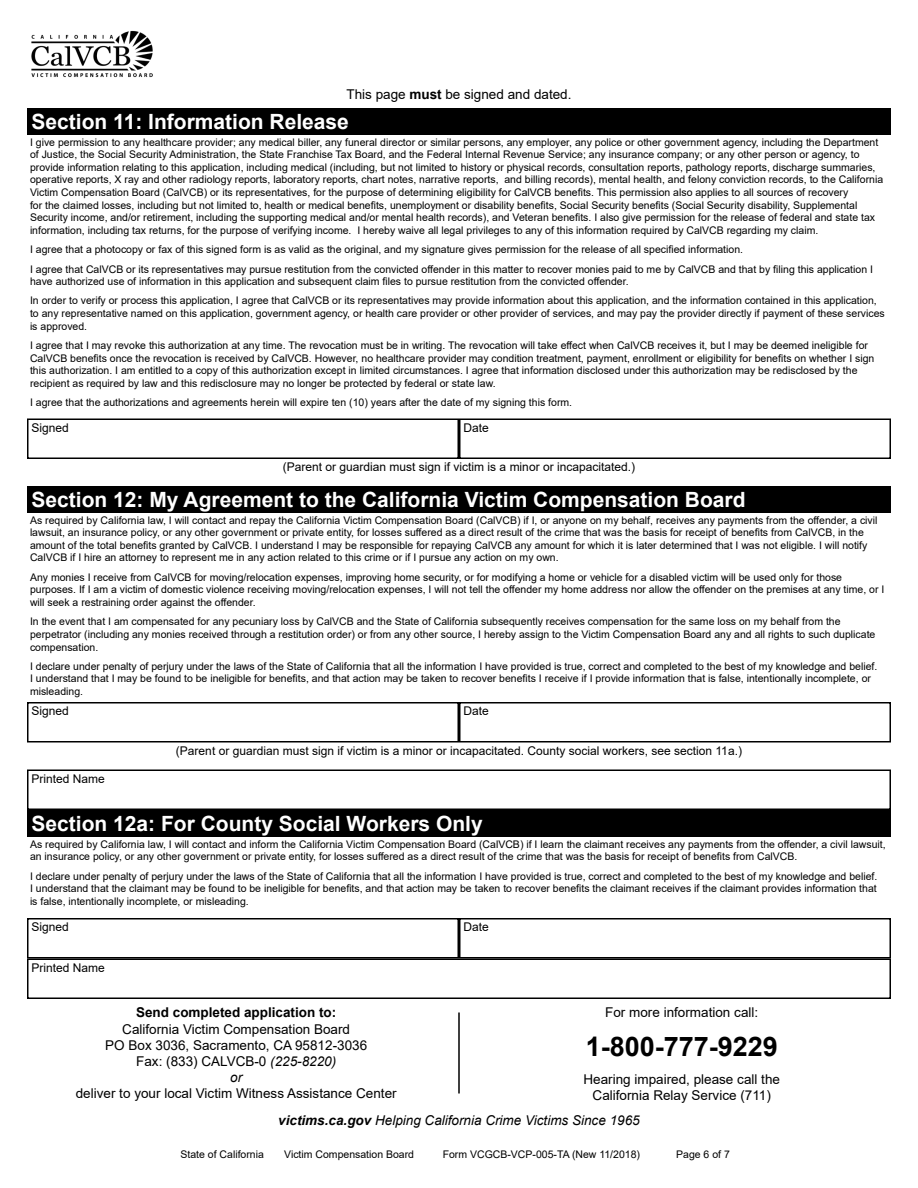
<style>
.page{position:relative;width:918px;height:1188px;background:#fff}
.page>*{position:absolute;margin:0;border:0;box-sizing:border-box;transform-origin:0 0}
.Application_Instruct{font:700 27px "Arial";color:#000}
.Section_Heading{font:700 21px "Arial";color:#fff}
.Application_Instruct-2{font:13.5px/16.2px "Arial";color:#000;text-align:center}
.Application_Instruct-3{font:italic 13.5px "Arial";color:#000}
.Application_Instruct-4{font:700 13.5px "Arial";color:#000}
.Form_Field_Label{font:12px "Arial";color:#000}
.Legal_Notice{font:10.5px/12.6px "Arial";color:#000}
.s1{font-weight:700}
.s2{font-style:italic}
</style>
<div class="page">
<img style="left:31px;top:30px;width:122px;height:48px">
<div style="left:27px;top:108px;width:864px;height:27px;background:#000"></div>
<div style="left:27px;top:418px;width:432px;height:41px;border:2px solid #000"></div>
<div style="left:459px;top:418px;width:432px;height:41px;border:2px solid #000"></div>
<div style="left:27px;top:486px;width:864px;height:27px;background:#000"></div>
<div style="left:27px;top:702px;width:432px;height:40px;border:2px solid #000"></div>
<div style="left:459px;top:702px;width:432px;height:40px;border:2px solid #000"></div>
<div style="left:27px;top:770px;width:864px;height:40px;border:2px solid #000"></div>
<div style="left:27px;top:810px;width:864px;height:27px;background:#000"></div>
<div style="left:27px;top:918px;width:432px;height:40px;border:2px solid #000"></div>
<div style="left:459px;top:918px;width:432px;height:40px;border:2px solid #000"></div>
<div style="left:27px;top:958px;width:864px;height:41px;border:2px solid #000"></div>
<hr style="left:458px;top:1012px;width:2px;height:82px;background:#000">
<p class="Application_Instruct-2" style="left:346px;top:86px;width:227px">This page <span class="s1">must</span> be signed and dated.</p>
<h2 class="Section_Heading" style="left:32px;top:107px;width:319px">Section 11: Information Release</h2>
<p class="Legal_Notice" style="left:30px;top:136px;width:855px">I give permission to any healthcare provider; any medical biller, any funeral director or similar persons, any employer, any police or other government agency, including the Department of Justice, the Social Security Administration, the State Franchise Tax Board, and the Federal Internal Revenue Service; any insurance company; or any other person or agency, to provide information relating to this application, including medical (including, but not limited to history or physical records, consultation reports, pathology reports, discharge summaries, operative reports, X ray and other radiology reports, laboratory reports, chart notes, narrative reports, and billing records), mental health, and felony conviction records, to the California Victim Compensation Board (CalVCB) or its representatives, for the purpose of determining eligibility for CalVCB benefits. This permission also applies to all sources of recovery<br>for the claimed losses, including but not limited to, health or medical benefits, unemployment or disability benefits, Social Security benefits (Social Security disability, Supplemental Security income, and/or retirement, including the supporting medical and/or mental health records), and Veteran benefits. I also give permission for the release of federal and state tax information, including tax returns, for the purpose of verifying income. I hereby waive all legal privileges to any of this information required by CalVCB regarding my claim.</p>
<p class="Legal_Notice" style="left:30px;top:243px;width:715px">I agree that a photocopy or fax of this signed form is as valid as the original, and my signature gives permission for the release of all specified information.</p>
<p class="Legal_Notice" style="left:30px;top:262px;width:845px">I agree that CalVCB or its representatives may pursue restitution from the convicted offender in this matter to recover monies paid to me by CalVCB and that by filing this application I have authorized use of information in this application and subsequent claim files to pursue restitution from the convicted offender.</p>
<p class="Legal_Notice" style="left:30px;top:294px;width:856px">In order to verify or process this application, I agree that CalVCB or its representatives may provide information about this application, and the information contained in this application, to any representative named on this application, government agency, or health care provider or other provider of services, and may pay the provider directly if payment of these services is approved.</p>
<p class="Legal_Notice" style="left:30px;top:339px;width:846px">I agree that I may revoke this authorization at any time. The revocation must be in writing. The revocation will take effect when CalVCB receives it, but I may be deemed ineligible for CalVCB benefits once the revocation is received by CalVCB. However, no healthcare provider may condition treatment, payment, enrollment or eligibility for benefits on whether I sign this authorization. I am entitled to a copy of this authorization except in limited circumstances. I agree that information disclosed under this authorization may be redisclosed by the recipient as required by law and this redisclosure may no longer be protected by federal or state law.</p>
<p class="Legal_Notice" style="left:30px;top:396px;width:544px">I agree that the authorizations and agreements herein will expire ten (10) years after the date of my signing this form.</p>
<p class="Form_Field_Label" style="left:32px;top:419px;width:39px">Signed</p>
<p class="Form_Field_Label" style="left:464px;top:419px;width:27px">Date</p>
<p class="Form_Field_Label" style="left:283px;top:459px;width:354px">(Parent or guardian must sign if victim is a minor or incapacitated.)</p>
<h2 class="Section_Heading" style="left:32px;top:485px;width:716px">Section 12: My Agreement to the California Victim Compensation Board</h2>
<p class="Legal_Notice" style="left:30px;top:514px;width:849px">As required by California law, I will contact and repay the California Victim Compensation Board (CalVCB) if I, or anyone on my behalf, receives any payments from the offender, a civil lawsuit, an insurance policy, or any other government or private entity, for losses suffered as a direct result of the crime that was the basis for receipt of benefits from CalVCB, in the amount of the total benefits granted by CalVCB. I understand I may be responsible for repaying CalVCB any amount for which it is later determined that I was not eligible. I will notify CalVCB if I hire an attorney to represent me in any action related to this crime or if I pursue any action on my own.</p>
<p class="Legal_Notice" style="left:30px;top:571px;width:856px">Any monies I receive from CalVCB for moving/relocation expenses, improving home security, or for modifying a home or vehicle for a disabled victim will be used only for those purposes. If I am a victim of domestic violence receiving moving/relocation expenses, I will not tell the offender my home address nor allow the offender on the premises at any time, or I will seek a restraining order against the offender.</p>
<p class="Legal_Notice" style="left:30px;top:615px;width:847px">In the event that I am compensated for any pecuniary loss by CalVCB and the State of California subsequently receives compensation for the same loss on my behalf from the perpetrator (including any monies received through a restitution order) or from any other source, I hereby assign to the Victim Compensation Board any and all rights to such duplicate compensation.</p>
<p class="Legal_Notice" style="left:30px;top:660px;width:849px">I declare under penalty of perjury under the laws of the State of California that all the information I have provided is true, correct and completed to the best of my knowledge and belief.<br>I understand that I may be found to be ineligible for benefits, and that action may be taken to recover benefits I receive if I provide information that is false, intentionally incomplete, or misleading.</p>
<p class="Form_Field_Label" style="left:32px;top:703px;width:39px">Signed</p>
<p class="Form_Field_Label" style="left:464px;top:703px;width:27px">Date</p>
<p class="Form_Field_Label" style="left:176px;top:742px;width:568px">(Parent or guardian must sign if victim is a minor or incapacitated. County social workers, see section 11a.)</p>
<p class="Form_Field_Label" style="left:32px;top:770px;width:75px">Printed Name</p>
<h2 class="Section_Heading" style="left:32px;top:809px;width:453px">Section 12a: For County Social Workers Only</h2>
<p class="Legal_Notice" style="left:30px;top:838px;width:857px">As required by California law, I will contact and inform the California Victim Compensation Board (CalVCB) if I learn the claimant receives any payments from the offender, a civil lawsuit, an insurance policy, or any other government or private entity, for losses suffered as a direct result of the crime that was the basis for receipt of benefits from CalVCB.</p>
<p class="Legal_Notice" style="left:30px;top:870px;width:849px;text-align:justify">I declare under penalty of perjury under the laws of the State of California that all the information I have provided is true, correct and completed to the best of my knowledge and belief.<br>I understand that the claimant may be found to be ineligible for benefits, and that action may be taken to recover benefits the claimant receives if the claimant provides information that is false, intentionally incomplete, or misleading.</p>
<p class="Form_Field_Label" style="left:32px;top:919px;width:39px">Signed</p>
<p class="Form_Field_Label" style="left:464px;top:919px;width:27px">Date</p>
<p class="Form_Field_Label" style="left:32px;top:959px;width:75px">Printed Name</p>
<p class="Application_Instruct-4" style="left:136px;top:1003px;width:202px">Send completed application to:</p>
<p class="Application_Instruct-2" style="left:105px;top:1021px;width:263px">California Victim Compensation Board<br>PO Box 3036, Sacramento, CA 95812-3036</p>
<p class="Application_Instruct-2" style="left:136px;top:1053px;width:202px">Fax: (833) CALVCB-0 <span class="s2">(225-8220)</span></p>
<p class="Application_Instruct-3" style="left:230px;top:1069px;width:14px">or</p>
<p class="Application_Instruct-2" style="left:76px;top:1085px;width:322px">deliver to your local Victim Witness Assistance Center</p>
<p class="Application_Instruct-2" style="left:605px;top:1004px;width:155px">For more information call:</p>
<p class="Application_Instruct" style="left:586px;top:1028px;width:194px">1-800-777-9229</p>
<p class="Application_Instruct-2" style="left:583px;top:1071px;width:198px">Hearing impaired, please call the<br>California Relay Service (711)</p>
<p class="Application_Instruct-3" style="left:278px;top:1112px;width:363px"><span class="s1">victims.ca.gov</span> Helping California Crime Victims Since 1965</p>
<p class="Legal_Notice" style="left:181px;top:1148px;width:85px">State of California</p>
<p class="Legal_Notice" style="left:284px;top:1148px;width:131px">Victim Compensation Board</p>
<p class="Legal_Notice" style="left:443px;top:1148px;width:199px">Form VCGCB-VCP-005-TA (New 11/2018)</p>
<p class="Legal_Notice" style="left:676px;top:1148px;width:55px">Page 6 of 7</p>
</div>
